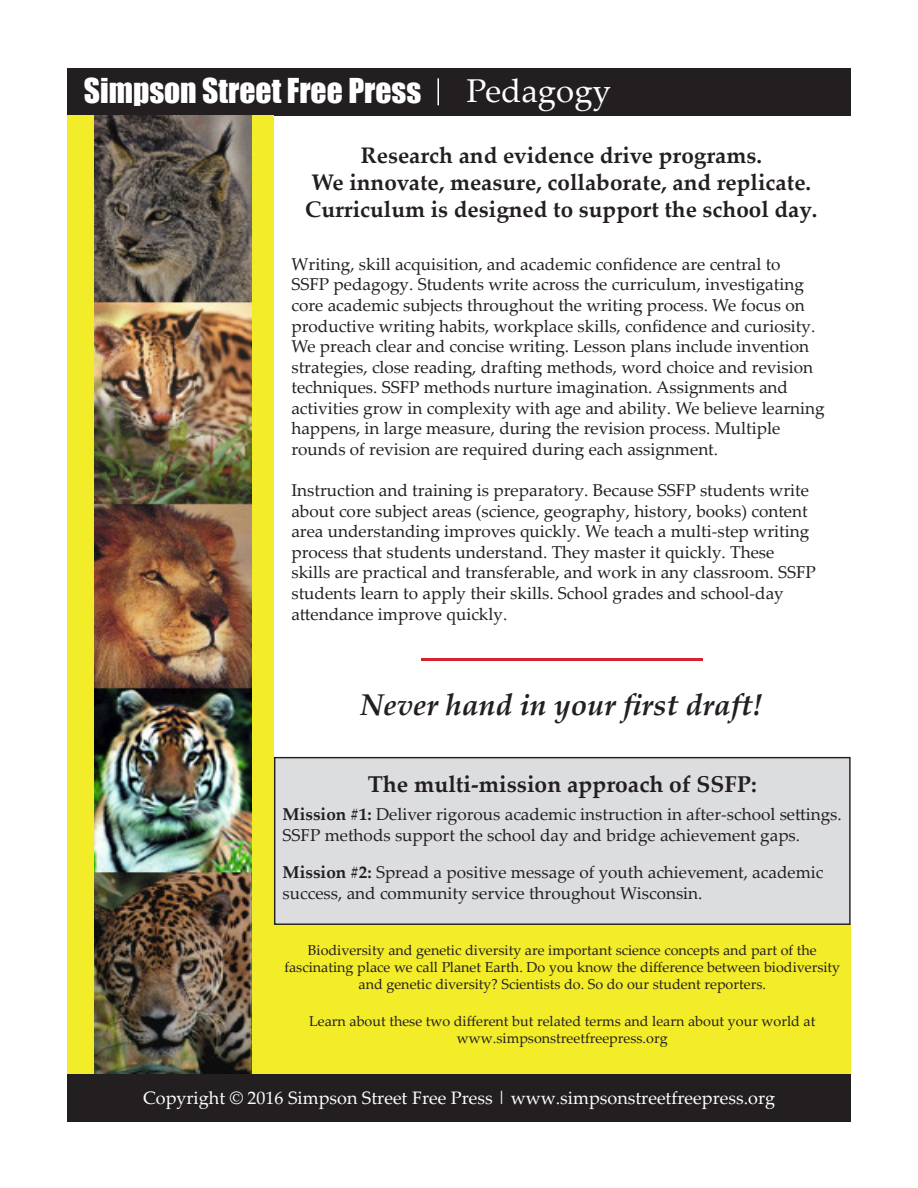
<style>
.page{position:relative;width:918px;height:1188px;background:#fff}
.page>*{position:absolute;margin:0;border:0;box-sizing:border-box;transform-origin:0 0}
.t1{font:33px "Palatino Linotype";color:#fff}
.t2{font:31.5px "Impact";color:#fff}
.t3{font:italic 700 30px "Palatino Linotype";color:#231f20}
.t4{font:700 22.8px "Palatino Linotype";color:#231f20}
.t5{font:700 22.5px/27px "Palatino Linotype";color:#231f20;text-align:center}
.t6{font:18px "Palatino Linotype";color:#fff}
.t7{font:17.1px/20.5px "Palatino Linotype";color:#231f20}
.t8{font:14.4px/17.2px "Palatino Linotype";color:#231f20;text-align:center}
.s1{font-weight:700}
</style>
<div class="page">
<div style="left:68px;top:68px;width:783px;height:47px;background:#231f20"></div>
<div style="left:68px;top:1074px;width:783px;height:47px;background:#231f20"></div>
<svg style="left:438px;top:78px;width:1px;height:27px"></svg>
<div style="left:68px;top:115px;width:206px;height:959px;background:#f2ec29"></div>
<div style="left:235px;top:925px;width:616px;height:149px;background:#f2ec29"></div>
<img style="left:95px;top:116px;width:157px;height:958px">
<div style="left:275px;top:758px;width:575px;height:166px;background:#dcdddf"></div>
<div style="left:274px;top:757px;width:577px;height:168px;border:1px solid #231f20"></div>
<hr style="left:421px;top:658px;width:282px;height:3px;background:#d3232c">
<p class="t2" style="left:84px;top:66px;width:339px">Simpson Street Free Press</p>
<h1 class="t1" style="left:467px;top:68px;width:146px">Pedagogy</h1>
<h3 class="t5" style="left:305px;top:141px;width:514px">Research and evidence drive programs.<br>We innovate, measure, collaborate, and replicate.<br>Curriculum is designed to support the school day.</h3>
<p class="t7" style="left:291px;top:253px;width:491px">Writing, skill acquisition, and academic confidence are central to</p>
<p class="t7" style="left:291px;top:274px;width:514px">SSFP pedagogy. Students write across the curriculum, investigating</p>
<p class="t7" style="left:291px;top:294px;width:515px">core academic subjects throughout the writing process. We focus on</p>
<p class="t7" style="left:291px;top:315px;width:525px">productive writing habits, workplace skills, confidence and curiosity.</p>
<p class="t7" style="left:291px;top:335px;width:519px">We preach clear and concise writing. Lesson plans include invention</p>
<p class="t7" style="left:291px;top:356px;width:523px">strategies, close reading, drafting methods, word choice and revision</p>
<p class="t7" style="left:291px;top:376px;width:498px">techniques. SSFP methods nurture imagination. Assignments and</p>
<p class="t7" style="left:291px;top:397px;width:535px">activities grow in complexity with age and ability. We believe learning</p>
<p class="t7" style="left:291px;top:418px;width:490px">happens, in large measure, during the revision process. Multiple</p>
<p class="t7" style="left:291px;top:438px;width:428px">rounds of revision are required during each assignment.</p>
<p class="t7" style="left:291px;top:479px;width:519px">Instruction and training is preparatory. Because SSFP students write</p>
<p class="t7" style="left:291px;top:500px;width:518px">about core subject areas (science, geography, history, books) content</p>
<p class="t7" style="left:291px;top:520px;width:526px">area understanding improves quickly. We teach a multi-step writing process that students understand. They master it quickly. These skills are practical and transferable, and work in any classroom. SSFP students learn to apply their skills. School grades and school-day attendance improve quickly.</p>
<h3 class="t3" style="left:360px;top:684px;width:404px">Never hand in your first draft!</h3>
<h3 class="t4" style="left:368px;top:768px;width:391px">The multi-mission approach of SSFP:</h3>
<p class="t7" style="left:283px;top:803px;width:561px"><span class="s1">Mission #1:</span> Deliver rigorous academic instruction in after-school settings.<br>SSFP methods support the school day and bridge achievement gaps.</p>
<p class="t7" style="left:283px;top:861px;width:542px"><span class="s1">Mission #2:</span> Spread a positive message of youth achievement, academic success, and community service throughout Wisconsin.</p>
<p class="t8" style="left:284px;top:941px;width:557px">Biodiversity and genetic diversity are important science concepts and part of the fascinating place we call Planet Earth. Do you know the difference between biodiversity and genetic diversity? Scientists do. So do our student reporters.</p>
<p class="t8" style="left:309px;top:1012px;width:508px">Learn about these two different but related terms and learn about your world at www.simpsonstreetfreepress.org</p>
<p class="t6" style="left:143px;top:1085px;width:634px">Copyright © 2016 Simpson Street Free Press | www.simpsonstreetfreepress.org</p>
</div>
